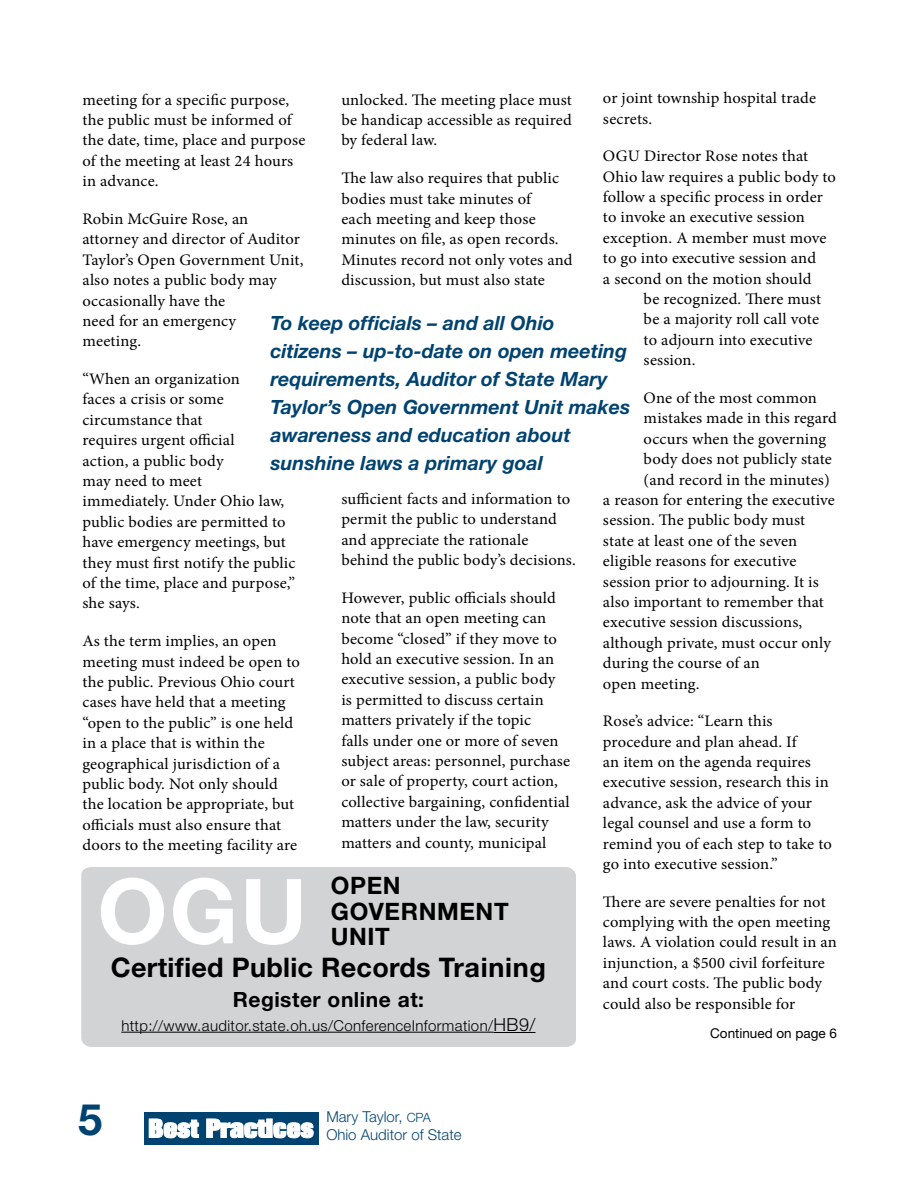
<style>
.page{position:relative;width:918px;height:1188px;background:#fff}
.page>*{position:absolute;margin:0;border:0;box-sizing:border-box;transform-origin:0 0}
.t1{font:700 90px "Helvetica Neue";color:#fff}
.t2{font:700 43.5px "Helvetica Neue";color:#004370}
.t3{font:700 27px "Helvetica Neue";letter-spacing:.01em;color:#000}
.t4{font:700 24px/25.5px "Helvetica Neue";letter-spacing:.025em;color:#000}
.t5{font:700 21px "Helvetica Neue";letter-spacing:.025em;color:#000}
.t6{font:italic 700 19.65px/27.9px "Helvetica Neue";color:#004370}
.t7{font:16.05px/20.4px "Minion Pro";letter-spacing:.01em;color:#000}
.t8{font:300 15px "Helvetica Neue";letter-spacing:.025em;color:#000}
.t9{font:300 15px/18px "Helvetica Neue";color:#004370}
.t10{font:13.5px "Helvetica Neue";color:#000}
.s1{font-size:18px}
.s2{font-size:12.75px}
</style>
<div class="page">
<div style="left:144px;top:1112px;width:175px;height:32px;background:#004370"></div>
<svg style="left:149px;top:1119px;width:164px;height:19px"></svg>
<div style="left:81px;top:867px;width:495px;height:180px;background:#d1d3d4"></div>
<hr style="left:121px;top:1032px;width:373px;height:1px;background:#000">
<hr style="left:494px;top:1032px;width:42px;height:1px;background:#000">
<p class="t7" style="left:603px;top:88px;width:215px">or joint township hospital trade secrets.</p>
<p class="t7" style="left:603px;top:146px;width:235px">OGU Director Rose notes that<br>Ohio law requires a public body to follow a specific process in order to invoke an executive session exception. A member must move to go into executive session and<br>a second on the motion should</p>
<p class="t7" style="left:644px;top:289px;width:179px">be recognized. There must be a majority roll call vote to adjourn into executive session.</p>
<p class="t7" style="left:644px;top:388px;width:175px">One of the most common</p>
<p class="t7" style="left:644px;top:408px;width:195px">mistakes made in this regard</p>
<p class="t7" style="left:644px;top:428px;width:184px">occurs when the governing</p>
<p class="t7" style="left:644px;top:449px;width:190px">body does not publicly state</p>
<p class="t7" style="left:644px;top:469px;width:188px">(and record in the minutes)</p>
<p class="t7" style="left:603px;top:490px;width:233px">a reason for entering the executive</p>
<p class="t7" style="left:603px;top:510px;width:204px">session. The public body must</p>
<p class="t7" style="left:603px;top:530px;width:196px">state at least one of the seven</p>
<p class="t7" style="left:603px;top:551px;width:195px">eligible reasons for executive</p>
<p class="t7" style="left:603px;top:571px;width:217px">session prior to adjourning. It is</p>
<p class="t7" style="left:603px;top:592px;width:222px">also important to remember that</p>
<p class="t7" style="left:603px;top:612px;width:201px">executive session discussions,</p>
<p class="t7" style="left:603px;top:632px;width:230px">although private, must occur only</p>
<p class="t7" style="left:603px;top:653px;width:158px">during the course of an</p>
<p class="t7" style="left:603px;top:673px;width:98px">open meeting.</p>
<p class="t7" style="left:603px;top:711px;width:230px">Rose’s advice: “Learn this procedure and plan ahead. If<br>an item on the agenda requires executive session, research this in advance, ask the advice of your legal counsel and use a form to remind you of each step to take to go into executive session.”</p>
<p class="t7" style="left:603px;top:891px;width:235px">There are severe penalties for not complying with the open meeting laws. A violation could result in an injunction, a $500 civil forfeiture and court costs. The public body could also be responsible for</p>
<p class="t10" style="left:710px;top:1025px;width:128px">Continued on page 6</p>
<p class="t7" style="left:341px;top:89px;width:232px;text-align:justify">unlocked. The meeting place must be handicap accessible as required by federal law.</p>
<p class="t7" style="left:341px;top:168px;width:233px">The law also requires that public bodies must take minutes of<br>each meeting and keep those minutes on file, as open records.<br>Minutes record not only votes and discussion, but must also state</p>
<p class="t7" style="left:82px;top:89px;width:224px">meeting for a specific purpose, the public must be informed of the date, time, place and purpose of the meeting at least 24 hours in advance.</p>
<p class="t7" style="left:82px;top:209px;width:222px">Robin McGuire Rose, an attorney and director of Auditor<br>Taylor’s Open Government Unit, also notes a public body may occasionally have the<br>need for an emergency<br>meeting.</p>
<p class="t7" style="left:82px;top:369px;width:214px">“When an organization<br>faces a crisis or some circumstance that<br>requires urgent official<br>action, a public body<br>may need to meet<br>immediately. Under Ohio law, public bodies are permitted to have emergency meetings, but they must first notify the public of the time, place and purpose,” she says.</p>
<p class="t7" style="left:82px;top:631px;width:219px">As the term implies, an open meeting must indeed be open to the public. Previous Ohio court cases have held that a meeting “open to the public” is one held in a place that is within the geographical jurisdiction of a public body. Not only should the location be appropriate, but officials must also ensure that doors to the meeting facility are</p>
<p class="t6" style="left:270px;top:309px;width:361px">To keep officials – and all Ohio citizens – up-to-date on open meeting requirements, Auditor of State Mary Taylor’s Open Government Unit makes awareness and education about sunshine laws a primary goal</p>
<p class="t7" style="left:341px;top:489px;width:236px">sufficient facts and information to permit the public to understand and appreciate the rationale behind the public body’s decisions.</p>
<p class="t7" style="left:341px;top:588px;width:230px">However, public officials should note that an open meeting can become “closed” if they move to hold an executive session. In an executive session, a public body<br>is permitted to discuss certain matters privately if the topic<br>falls under one or more of seven subject areas: personnel, purchase or sale of property, court action, collective bargaining, confidential matters under the law, security matters and county, municipal</p>
<h1 class="t1" style="left:97px;top:856px;width:211px">OGU</h1>
<h3 class="t4" style="left:331px;top:873px;width:173px">Open<br>Government<br>Unit</h3>
<h3 class="t3" style="left:111px;top:950px;width:437px">Certified Public Records Training</h3>
<h3 class="t5" style="left:233px;top:986px;width:193px">Register online at:</h3>
<p class="t8" style="left:121px;top:1016px;width:416px">http://www.auditor.state.oh.us/ConferenceInformation/<span class="s1">HB9/</span></p>
<h2 class="t2" style="left:78px;top:1093px;width:26px">5</h2>
<p class="t9" style="left:326px;top:1108px;width:137px">Mary Taylor, <span class="s2">CPA<br></span>Ohio Auditor of State</p>
</div>
